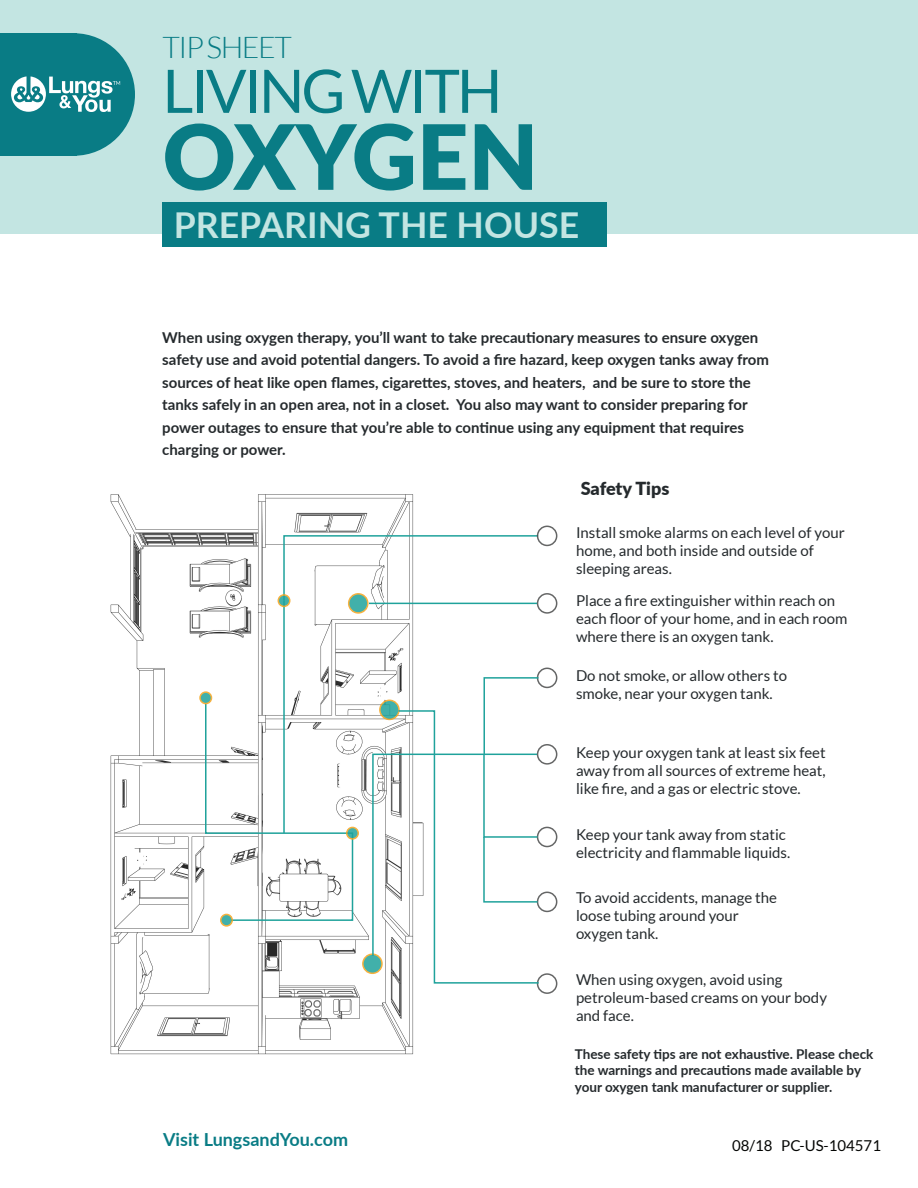
<style>
.page{position:relative;width:918px;height:1188px;background:#fff}
.page>*{position:absolute;margin:0;border:0;box-sizing:border-box;transform-origin:0 0}
.t1{font:900 90px "Lato";color:#097c85}
.t2{font:60px "Lato";letter-spacing:-.05em;color:#097c85}
.t3{font:700 35.7px "Lato";color:#c3e5e2}
.t4{font:300 30px "Lato";letter-spacing:-.05em;color:#097c85}
.t5{font:700 18px "Lato";color:#097c85}
.t6{font:900 18px "Lato";letter-spacing:-.005em;color:#252a2d}
.t7{font:15px/18px "Lato";color:#252a2d}
.t8{font:700 15px/22.5px "Lato";color:#252a2d}
.t9{font:15px "Lato";color:#040503}
.t10{font:700 13.5px/16.5px "Lato";color:#252a2d}
</style>
<div class="page">
<img style="left:110px;top:494px;width:338px;height:561px">
<div style="left:0;top:0;width:918px;height:234px;background:#c3e5e2"></div>
<div style="left:0;top:33px;width:76px;height:123px;background:#097c85"></div>
<div style="left:12px;top:33px;width:123px;height:123px;background:#097c85;border-radius:50%"></div>
<svg style="left:11px;top:47px;width:109px;height:96px"></svg>
<hr style="left:283px;top:601px;width:2px;height:232px;background:#1fa29b">
<svg style="left:204px;top:702px;width:150px;height:220px"></svg>
<svg style="left:363px;top:954px;width:19px;height:19px"></svg>
<div style="left:362px;top:953px;width:21px;height:21px;border:2px solid #f6a41c;border-radius:50%"></div>
<svg style="left:349px;top:594px;width:19px;height:19px"></svg>
<div style="left:348px;top:593px;width:21px;height:21px;border:2px solid #f6a41c;border-radius:50%"></div>
<div style="left:200px;top:692px;width:12px;height:12px;background:#41b0aa;border-radius:50%"></div>
<div style="left:199px;top:691px;width:13px;height:13px;border:2px solid #f6a41c;border-radius:50%"></div>
<div style="left:221px;top:914px;width:11px;height:12px;background:#41b0aa;border-radius:50%"></div>
<div style="left:220px;top:914px;width:13px;height:13px;border:2px solid #f6a41c;border-radius:50%"></div>
<svg style="left:347px;top:827px;width:11px;height:12px"></svg>
<div style="left:346px;top:827px;width:13px;height:13px;border:2px solid #f6a41c;border-radius:50%"></div>
<svg style="left:283px;top:534px;width:257px;height:68px"></svg>
<svg style="left:278px;top:595px;width:12px;height:11px"></svg>
<div style="left:278px;top:594px;width:13px;height:13px;border:2px solid #f6a41c;border-radius:50%"></div>
<div style="left:537px;top:526px;width:20px;height:20px;border:2px solid #4a4b4b;border-radius:50%"></div>
<div style="left:537px;top:593px;width:20px;height:21px;border:2px solid #4a4b4b;border-radius:50%"></div>
<div style="left:537px;top:668px;width:20px;height:20px;border:2px solid #4a4b4b;border-radius:50%"></div>
<div style="left:537px;top:744px;width:20px;height:21px;border:2px solid #4a4b4b;border-radius:50%"></div>
<div style="left:537px;top:827px;width:20px;height:20px;border:2px solid #4a4b4b;border-radius:50%"></div>
<div style="left:537px;top:892px;width:20px;height:20px;border:2px solid #4a4b4b;border-radius:50%"></div>
<div style="left:537px;top:973px;width:20px;height:21px;border:2px solid #4a4b4b;border-radius:50%"></div>
<hr style="left:369px;top:603px;width:168px;height:1px;background:#1fa29b">
<svg style="left:371px;top:676px;width:169px;height:308px"></svg>
<div style="left:162px;top:202px;width:444px;height:45px;background:#097c85"></div>
<h3 class="t4" style="left:163px;top:31px;width:131px">TIP SHEET</h3>
<h2 class="t2" style="left:163px;top:58px;width:341px">LIVING WITH</h2>
<h1 class="t1" style="left:163px;top:89px;width:377px">OXYGEN</h1>
<h3 class="t3" style="left:174px;top:199px;width:407px">PREPARING THE HOUSE</h3>
<p class="t8" style="left:162px;top:325px;width:608px">When using oxygen therapy, you’ll want to take precautionary measures to ensure oxygen safety use and avoid potential dangers. To avoid a fire hazard, keep oxygen tanks away from sources of heat like open flames, cigarettes, stoves, and heaters, and be sure to store the tanks safely in an open area, not in a closet. You also may want to consider preparing for power outages to ensure that you’re able to continue using any equipment that requires charging or power.</p>
<p class="t6" style="left:581px;top:475px;width:90px">Safety Tips</p>
<p class="t7" style="left:576px;top:524px;width:270px">Install smoke alarms on each level of your home, and both inside and outside of sleeping areas.</p>
<p class="t7" style="left:576px;top:592px;width:273px">Place a fire extinguisher within reach on each floor of your home, and in each room where there is an oxygen tank.</p>
<p class="t7" style="left:576px;top:667px;width:213px">Do not smoke, or allow others to smoke, near your oxygen tank.</p>
<p class="t7" style="left:576px;top:743px;width:251px;text-align:justify">Keep your oxygen tank at least six feet away from all sources of extreme heat, like fire, and a gas or electric stove.</p>
<p class="t7" style="left:576px;top:825px;width:216px">Keep your tank away from static electricity and flammable liquids.</p>
<p class="t7" style="left:576px;top:888px;width:203px">To avoid accidents, manage the loose tubing around your oxygen tank.</p>
<p class="t7" style="left:576px;top:971px;width:253px">When using oxygen, avoid using petroleum-based creams on your body and face.</p>
<p class="t10" style="left:575px;top:1045px;width:300px">These safety tips are not exhaustive. Please check the warnings and precautions made available by your oxygen tank manufacturer or supplier.</p>
<p class="t5" style="left:163px;top:1126px;width:187px">Visit LungsandYou.com</p>
<p class="t9" style="left:732px;top:1137px;width:150px">08/18 PC-US-104571</p>
</div>
